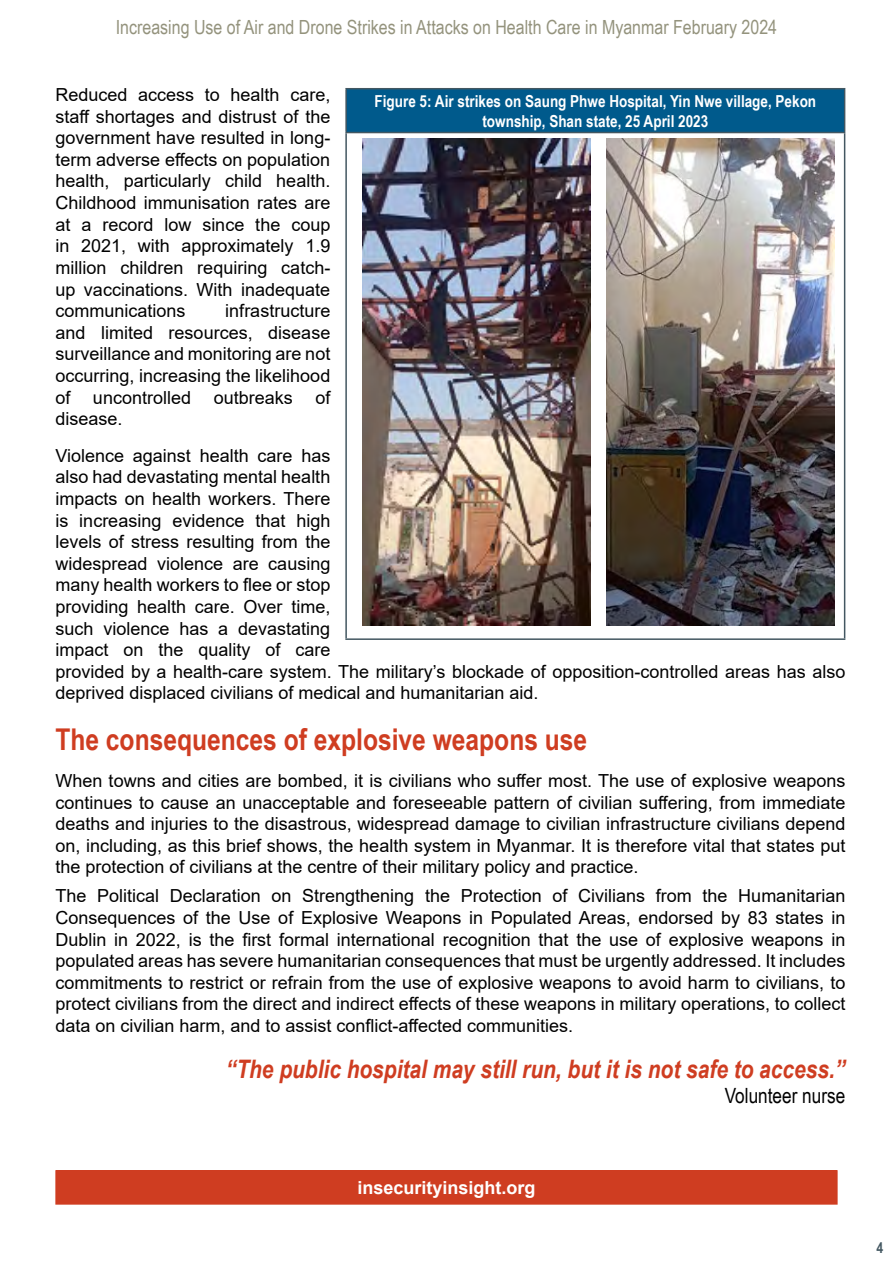
<style>
.page{position:relative;width:893px;height:1263px;background:#fff}
.page>*{position:absolute;margin:0;border:0;box-sizing:border-box;transform-origin:0 0}
.t1{font:700 30px "Arial Narrow";color:#cf3d21}
.t2{font:italic 700 25.5px "Arial Narrow";color:#cf3d21}
.t3{font:21px "Arial Narrow";color:#000}
.t4{font:19.5px "Arial Narrow";color:#94937d}
.t5{font:18px/21.6px "Arial";color:#000;text-align:justify}
.t6{font:700 18px "Arial";color:#fff}
.t7{font:700 16.5px/19.8px "Arial Narrow";color:#fff;text-align:center}
.t8{font:700 15px "Arial Narrow";color:#435761}
</style>
<div class="page">
<div style="left:346px;top:89px;width:499px;height:44px;background:#005a8c"></div>
<hr style="left:345px;top:88px;width:500px;height:1px;background:#435761">
<hr style="left:345px;top:89px;width:2px;height:43px;background:#435761">
<hr style="left:844px;top:89px;width:1px;height:43px;background:#435761">
<hr style="left:345px;top:132px;width:500px;height:1px;background:#435761">
<hr style="left:345px;top:133px;width:2px;height:505px;background:#435761">
<hr style="left:844px;top:133px;width:1px;height:505px;background:#435761">
<hr style="left:345px;top:638px;width:500px;height:2px;background:#435761">
<img style="left:362px;top:138px;width:228px;height:487px">
<img style="left:607px;top:138px;width:228px;height:487px">
<div style="left:56px;top:1171px;width:781px;height:33px;background:#cf3d21"></div>
<div style="left:55px;top:1170px;width:783px;height:35px;border:2px solid #cf3d21"></div>
<p class="t4" style="left:116px;top:13px;width:663px">Increasing Use of Air and Drone Strikes in Attacks on Health Care in Myanmar February 2024</p>
<p class="t5" style="left:55px;top:84px;width:276px">Reduced access to health care, staff shortages and distrust of the government have resulted in long&shy;term adverse effects on population health, particularly child health.<br>Childhood immunisation rates are at a record low since the coup in 2021, with approximately 1.9 million children requiring catch&shy;up vaccinations. With inadequate communications</p>
<p class="t7" style="left:374px;top:90px;width:443px">Figure 5: Air strikes on Saung Phwe Hospital, Yin Nwe village, Pekon township, Shan state, 25 April 2023</p>
<p class="t5" style="left:55px;top:300px;width:276px;text-indent:170px">infrastructure and limited resources, disease surveillance and monitoring are not occurring, increasing the likelihood of</p>
<p class="t5" style="left:93px;top:386px;width:100px">uncontrolled</p>
<p class="t5" style="left:214px;top:386px;width:81px">outbreaks</p>
<p class="t5" style="left:315px;top:386px;width:17px">of</p>
<p class="t5" style="left:55px;top:400px;width:276px;line-height:36.6px">disease.<br>Violence against health care has</p>
<p class="t5" style="left:55px;top:466px;width:791px;text-align:left">also had devastating mental health<br>impacts on health workers. There<br>is increasing evidence that high<br>levels of stress resulting from the<br>widespread violence are causing<br>many health workers to flee or stop<br>providing health care. Over time,<br>such violence has a devastating<br>impact on the quality of care<br>provided by a health-care system. The military’s blockade of opposition-controlled areas has also deprived displaced civilians of medical and humanitarian aid.</p>
<h1 class="t1" style="left:55px;top:717px;width:533px">The consequences of explosive weapons use</h1>
<p class="t5" style="left:55px;top:770px;width:791px">When towns and cities are bombed, it is civilians who suffer most. The use of explosive weapons continues to cause an unacceptable and foreseeable pattern of civilian suffering, from immediate deaths and injuries to the disastrous, widespread damage to civilian infrastructure civilians depend on, including, as this brief shows, the health system in Myanmar. It is therefore vital that states put the protection of civilians at the centre of their military policy and practice.</p>
<p class="t5" style="left:55px;top:885px;width:791px">The Political Declaration on Strengthening the Protection of Civilians from the Humanitarian Consequences of the Use of Explosive Weapons in Populated Areas, endorsed by 83 states in Dublin in 2022, is the first formal international recognition that the use of explosive weapons in populated areas has severe humanitarian consequences that must be urgently addressed. It includes commitments to restrict or refrain from the use of explosive weapons to avoid harm to civilians, to protect civilians from the direct and indirect effects of these weapons in military operations, to collect data on civilian harm, and to assist conflict-affected communities.</p>
<h2 class="t2" style="left:226px;top:1049px;width:621px">“The public hospital may still run, but it is not safe to access.”</h2>
<p class="t3" style="left:725px;top:1080px;width:122px">Volunteer nurse</p>
<p class="t6" style="left:357px;top:1175px;width:180px">insecurityinsight.org</p>
<p class="t8" style="left:876px;top:1236px;width:8px">4</p>
</div>
